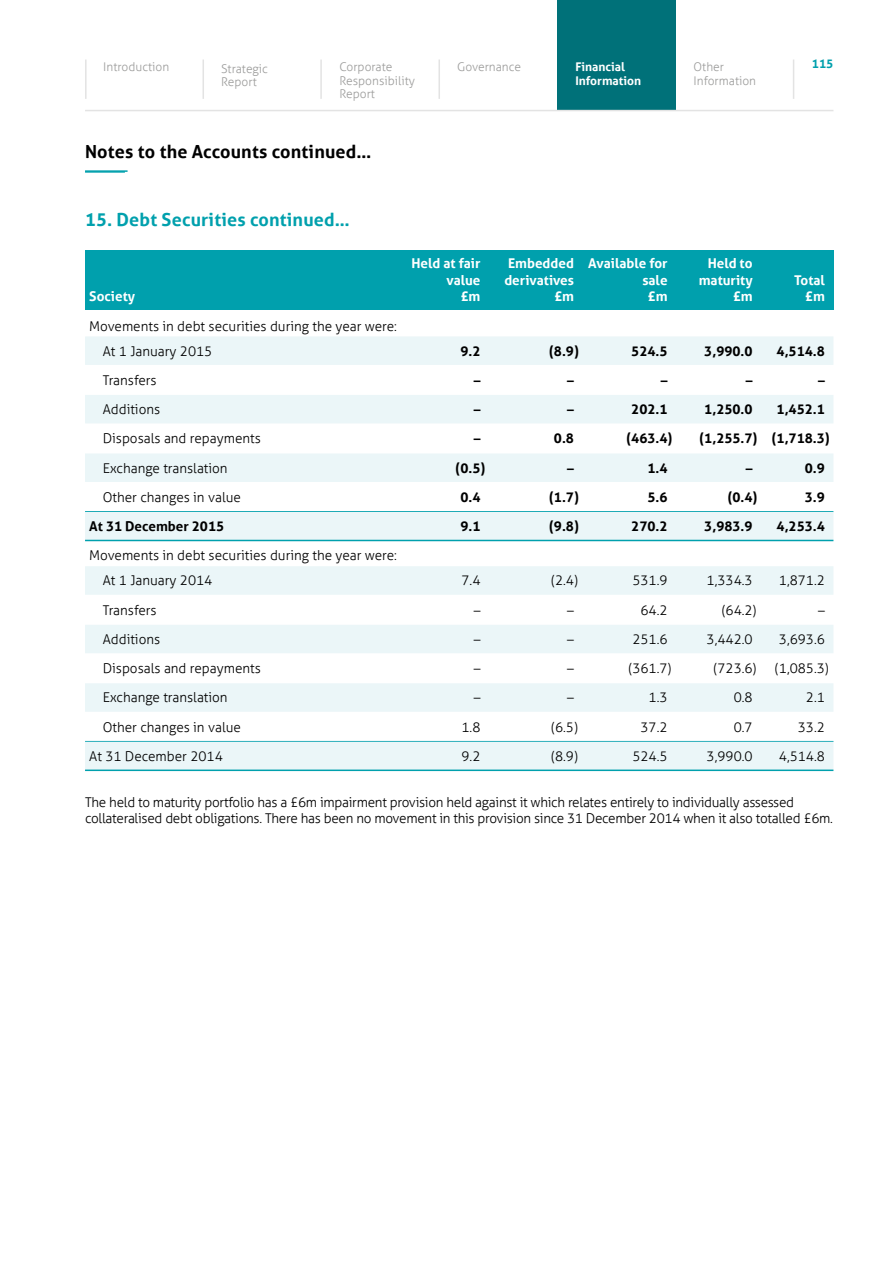
<style>
.page{position:relative;width:893px;height:1263px;background:#fff}
.page>*{position:absolute;margin:0;border:0;box-sizing:border-box;transform-origin:0 0}
.Chapter_heading{font:700 18px "YBSG Aller";letter-spacing:.01em;color:#000}
.Number_Header{font:700 18px "YBSG Aller";letter-spacing:.01em;color:#00a0ad}
.Body_Text{font:300 13.5px/16.5px "YBSG Aller";letter-spacing:-.02em;color:#000}
.Finan_1pt_rule-3{font:300 13.5px "YBSG Aller";color:#000}
.Finan_tint-3{font:300 13.5px "YBSG Aller";color:#000}
.Finan_tint-3-2{font:700 13.5px "YBSG Aller";color:#000}
.Finan_No_tint-3{font:700 13.5px "YBSG Aller";color:#fff}
.Finan_No_tint-3-2{font:300 13.5px "YBSG Aller";color:#000}
.Finan_1pt_rule-3-2{font:700 13.5px "YBSG Aller";color:#000}
.Finan_No_tint-3-3{font:700 13.5px "YBSG Aller";color:#000}
.t1{font:300 12px/13.5px "YBSG Aller";color:#9d9d9c}
.t2{font:700 12px/13.5px "YBSG Aller";color:#fff}
.t3{font:700 12px "YBSG Aller";color:#00a0ad}
</style>
<div class="page">
<div style="left:557px;top:0;width:118px;height:111px;background:#007179"></div>
<hr style="left:793px;top:60px;width:1px;height:39px;background:#e3e3e3">
<hr style="left:438px;top:60px;width:2px;height:39px;background:#e3e3e3">
<hr style="left:320px;top:60px;width:2px;height:39px;background:#e3e3e3">
<hr style="left:85px;top:60px;width:2px;height:39px;background:#e3e3e3">
<hr style="left:202px;top:60px;width:2px;height:39px;background:#e3e3e3">
<hr style="left:85px;top:110px;width:748px;height:1px;background:#e3e3e3">
<div style="left:85px;top:250px;width:748px;height:59px;background:#00a0ad"></div>
<hr style="left:85px;top:170px;width:43px;height:2px;background:#00a0ad">
<hr style="left:85px;top:171px;width:40px;height:2px;background:#00a0ad">
<div style="left:85px;top:336px;width:748px;height:29px;background:#ebf6f8"></div>
<div style="left:85px;top:395px;width:748px;height:28px;background:#ebf6f8"></div>
<div style="left:85px;top:453px;width:748px;height:29px;background:#ebf6f8"></div>
<hr style="left:85px;top:511px;width:748px;height:1px;background:#00a0ad">
<div style="left:85px;top:512px;width:748px;height:28px;background:#ebf6f8"></div>
<hr style="left:85px;top:540px;width:748px;height:1px;background:#00a0ad">
<div style="left:85px;top:566px;width:748px;height:29px;background:#ebf6f8"></div>
<div style="left:85px;top:625px;width:748px;height:28px;background:#ebf6f8"></div>
<div style="left:85px;top:683px;width:748px;height:29px;background:#ebf6f8"></div>
<hr style="left:85px;top:741px;width:748px;height:1px;background:#00a0ad">
<div style="left:85px;top:742px;width:748px;height:28px;background:#ebf6f8"></div>
<hr style="left:85px;top:769px;width:748px;height:2px;background:#00a0ad">
<p class="t1" style="left:339px;top:60px;width:77px">Corporate<br>Responsibility<br>Report</p>
<p class="t1" style="left:694px;top:60px;width:64px">Other<br>Information</p>
<p class="t3" style="left:812px;top:57px;width:23px">115</p>
<p class="t1" style="left:103px;top:60px;width:67px">Introduction</p>
<p class="t1" style="left:457px;top:60px;width:65px">Governance</p>
<p class="t2" style="left:575px;top:60px;width:67px">Financial<br>Information</p>
<p class="t1" style="left:221px;top:62px;width:48px">Strategic<br>Report</p>
<p class="Chapter_heading" style="left:85px;top:140px;width:288px">Notes to the Accounts continued…</p>
<p class="Number_Header" style="left:85px;top:208px;width:266px">15. Debt Securities continued…</p>
<p class="Finan_No_tint-3" style="left:411px;top:255px;width:70px">Held at fair</p>
<p class="Finan_No_tint-3" style="left:508px;top:255px;width:161px">Embedded Available for</p>
<p class="Finan_No_tint-3" style="left:708px;top:255px;width:46px">Held to</p>
<p class="Finan_No_tint-3" style="left:446px;top:272px;width:36px">value</p>
<p class="Finan_No_tint-3" style="left:504px;top:272px;width:71px">derivatives</p>
<p class="Finan_No_tint-3" style="left:642px;top:272px;width:27px">sale</p>
<p class="Finan_No_tint-3" style="left:699px;top:272px;width:55px">maturity</p>
<p class="Finan_No_tint-3" style="left:794px;top:272px;width:32px">Total</p>
<p class="Finan_No_tint-3" style="left:89px;top:288px;width:47px">Society</p>
<p class="Finan_No_tint-3" style="left:461px;top:288px;width:21px">£m</p>
<p class="Finan_No_tint-3" style="left:554px;top:288px;width:21px">£m</p>
<p class="Finan_No_tint-3" style="left:648px;top:288px;width:21px">£m</p>
<p class="Finan_No_tint-3" style="left:733px;top:288px;width:21px">£m</p>
<p class="Finan_No_tint-3" style="left:805px;top:288px;width:21px">£m</p>
<p class="Finan_No_tint-3-2" style="left:89px;top:318px;width:309px">Movements in debt securities during the year were:</p>
<p class="Finan_tint-3" style="left:103px;top:343px;width:111px">At 1 January 2015</p>
<p class="Finan_tint-3-2" style="left:460px;top:342px;width:22px">9.2</p>
<p class="Finan_tint-3-2" style="left:549px;top:342px;width:31px">(8.9)</p>
<p class="Finan_tint-3-2" style="left:631px;top:342px;width:38px">524.5</p>
<p class="Finan_tint-3-2" style="left:704px;top:342px;width:50px">3,990.0</p>
<p class="Finan_tint-3-2" style="left:777px;top:342px;width:50px">4,514.8</p>
<p class="Finan_No_tint-3-2" style="left:103px;top:372px;width:55px">Transfers</p>
<p class="Finan_No_tint-3-3" style="left:474px;top:372px;width:8px">–</p>
<p class="Finan_No_tint-3-3" style="left:567px;top:372px;width:8px">–</p>
<p class="Finan_No_tint-3-3" style="left:661px;top:372px;width:8px">–</p>
<p class="Finan_No_tint-3-3" style="left:746px;top:372px;width:8px">–</p>
<p class="Finan_No_tint-3-3" style="left:818px;top:372px;width:8px">–</p>
<p class="Finan_tint-3" style="left:103px;top:401px;width:59px">Additions</p>
<p class="Finan_tint-3-2" style="left:474px;top:401px;width:8px">–</p>
<p class="Finan_tint-3-2" style="left:567px;top:401px;width:8px">–</p>
<p class="Finan_tint-3-2" style="left:631px;top:401px;width:38px">202.1</p>
<p class="Finan_tint-3-2" style="left:704px;top:401px;width:50px">1,250.0</p>
<p class="Finan_tint-3-2" style="left:777px;top:401px;width:50px">1,452.1</p>
<p class="Finan_1pt_rule-3" style="left:103px;top:430px;width:160px">Disposals and repayments</p>
<p class="Finan_1pt_rule-3-2" style="left:474px;top:430px;width:8px">–</p>
<p class="Finan_1pt_rule-3-2" style="left:554px;top:430px;width:22px">0.8</p>
<p class="Finan_1pt_rule-3-2" style="left:626px;top:430px;width:47px">(463.4)</p>
<p class="Finan_1pt_rule-3-2" style="left:699px;top:430px;width:132px">(1,255.7) (1,718.3)</p>
<p class="Finan_tint-3" style="left:103px;top:460px;width:126px">Exchange translation</p>
<p class="Finan_tint-3-2" style="left:456px;top:459px;width:31px">(0.5)</p>
<p class="Finan_tint-3-2" style="left:567px;top:459px;width:8px">–</p>
<p class="Finan_tint-3-2" style="left:647px;top:459px;width:22px">1.4</p>
<p class="Finan_tint-3-2" style="left:746px;top:459px;width:8px">–</p>
<p class="Finan_tint-3-2" style="left:805px;top:459px;width:22px">0.9</p>
<p class="Finan_1pt_rule-3" style="left:103px;top:489px;width:140px">Other changes in value</p>
<p class="Finan_1pt_rule-3-2" style="left:460px;top:489px;width:22px">0.4</p>
<p class="Finan_1pt_rule-3-2" style="left:549px;top:489px;width:31px">(1.7)</p>
<p class="Finan_1pt_rule-3-2" style="left:647px;top:489px;width:22px">5.6</p>
<p class="Finan_1pt_rule-3-2" style="left:728px;top:489px;width:31px">(0.4)</p>
<p class="Finan_1pt_rule-3-2" style="left:805px;top:489px;width:22px">3.9</p>
<p class="Finan_tint-3-2" style="left:89px;top:518px;width:136px">At 31 December 2015</p>
<p class="Finan_tint-3-2" style="left:460px;top:518px;width:22px">9.1</p>
<p class="Finan_tint-3-2" style="left:549px;top:518px;width:31px">(9.8)</p>
<p class="Finan_tint-3-2" style="left:631px;top:518px;width:38px">270.2</p>
<p class="Finan_tint-3-2" style="left:704px;top:518px;width:50px">3,983.9</p>
<p class="Finan_tint-3-2" style="left:777px;top:518px;width:50px">4,253.4</p>
<p class="Finan_1pt_rule-3" style="left:89px;top:547px;width:309px">Movements in debt securities during the year were:</p>
<p class="Finan_tint-3" style="left:103px;top:572px;width:111px">At 1 January 2014</p>
<p class="Finan_tint-3" style="left:461px;top:572px;width:20px">7.4</p>
<p class="Finan_tint-3" style="left:551px;top:572px;width:28px">(2.4)</p>
<p class="Finan_tint-3" style="left:632px;top:572px;width:37px">531.9</p>
<p class="Finan_tint-3" style="left:707px;top:572px;width:48px">1,334.3</p>
<p class="Finan_tint-3" style="left:779px;top:572px;width:48px">1,871.2</p>
<p class="Finan_1pt_rule-3" style="left:103px;top:602px;width:55px">Transfers</p>
<p class="Finan_1pt_rule-3" style="left:474px;top:602px;width:8px">–</p>
<p class="Finan_1pt_rule-3" style="left:567px;top:602px;width:8px">–</p>
<p class="Finan_1pt_rule-3" style="left:640px;top:602px;width:29px">64.2</p>
<p class="Finan_1pt_rule-3" style="left:722px;top:602px;width:36px">(64.2)</p>
<p class="Finan_1pt_rule-3" style="left:818px;top:602px;width:8px">–</p>
<p class="Finan_tint-3" style="left:103px;top:631px;width:59px">Additions</p>
<p class="Finan_tint-3" style="left:474px;top:631px;width:8px">–</p>
<p class="Finan_tint-3" style="left:567px;top:631px;width:8px">–</p>
<p class="Finan_tint-3" style="left:632px;top:631px;width:37px">251.6</p>
<p class="Finan_tint-3" style="left:707px;top:631px;width:48px">3,442.0</p>
<p class="Finan_tint-3" style="left:779px;top:631px;width:48px">3,693.6</p>
<p class="Finan_1pt_rule-3" style="left:103px;top:660px;width:160px">Disposals and repayments</p>
<p class="Finan_1pt_rule-3" style="left:474px;top:660px;width:8px">–</p>
<p class="Finan_1pt_rule-3" style="left:567px;top:660px;width:8px">–</p>
<p class="Finan_1pt_rule-3" style="left:628px;top:660px;width:44px">(361.7)</p>
<p class="Finan_1pt_rule-3" style="left:714px;top:660px;width:44px">(723.6)</p>
<p class="Finan_1pt_rule-3" style="left:775px;top:660px;width:55px">(1,085.3)</p>
<p class="Finan_tint-3" style="left:103px;top:689px;width:126px">Exchange translation</p>
<p class="Finan_tint-3" style="left:474px;top:689px;width:8px">–</p>
<p class="Finan_tint-3" style="left:567px;top:689px;width:8px">–</p>
<p class="Finan_tint-3" style="left:649px;top:689px;width:20px">1.3</p>
<p class="Finan_tint-3" style="left:734px;top:689px;width:20px">0.8</p>
<p class="Finan_tint-3" style="left:806px;top:689px;width:20px">2.1</p>
<p class="Finan_1pt_rule-3" style="left:103px;top:719px;width:140px">Other changes in value</p>
<p class="Finan_1pt_rule-3" style="left:461px;top:719px;width:20px">1.8</p>
<p class="Finan_1pt_rule-3" style="left:551px;top:719px;width:28px">(6.5)</p>
<p class="Finan_1pt_rule-3" style="left:640px;top:719px;width:29px">37.2</p>
<p class="Finan_1pt_rule-3" style="left:734px;top:719px;width:20px">0.7</p>
<p class="Finan_1pt_rule-3" style="left:798px;top:719px;width:29px">33.2</p>
<p class="Finan_tint-3" style="left:89px;top:748px;width:135px">At 31 December 2014</p>
<p class="Finan_tint-3" style="left:461px;top:748px;width:20px">9.2</p>
<p class="Finan_tint-3" style="left:551px;top:748px;width:28px">(8.9)</p>
<p class="Finan_tint-3" style="left:632px;top:748px;width:37px">524.5</p>
<p class="Finan_tint-3" style="left:707px;top:748px;width:48px">3,990.0</p>
<p class="Finan_tint-3" style="left:779px;top:748px;width:48px">4,514.8</p>
<p class="Body_Text" style="left:85px;top:794px;width:749px">The held to maturity portfolio has a £6m impairment provision held against it which relates entirely to individually assessed collateralised debt obligations. There has been no movement in this provision since 31 December 2014 when it also totalled £6m.</p>
</div>
